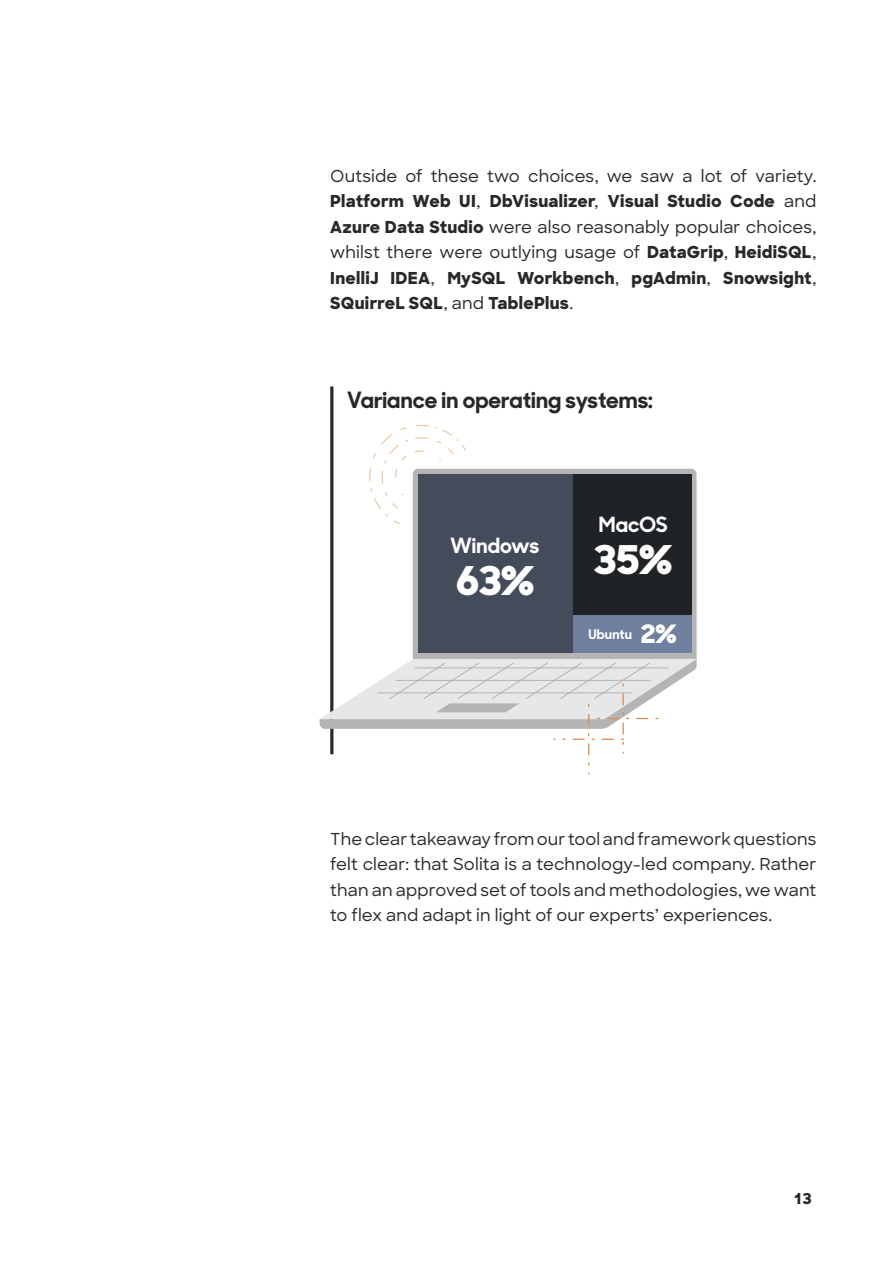
<style>
.page{position:relative;width:893px;height:1263px;background:#fff}
.page>*{position:absolute;margin:0;border:0;box-sizing:border-box;transform-origin:0 0}
.t1{font:800 39.6px "Sharp Sans Display No 1";color:#fff}
.t2{font:800 25.35px "Sharp Sans Display No 1";color:#fff}
.t3{font:700 22.5px "Sharp Sans Display No 1";letter-spacing:.005em;color:#282828}
.t4{font:700 21px "Sharp Sans Display No 1";letter-spacing:.005em;color:#fff}
.t5{font:800 16.5px/25.5px "Sharp Sans";letter-spacing:.015em;color:#282828;text-align:justify}
.t6{font:500 16.5px/25.5px "Sharp Sans";letter-spacing:.005em;color:#282828;text-align:justify}
.t7{font:800 15px "Sharp Sans";color:#282828}
.t8{font:700 13.5px "Sharp Sans Display No 1";letter-spacing:.02em;color:#fff}
.s1{font-weight:500}
</style>
<div class="page">
<hr style="left:330px;top:386px;width:3px;height:368px;background:#282828">
<svg style="left:369px;top:424px;width:98px;height:119px"></svg>
<div style="left:413px;top:469px;width:283px;height:190px;background:#b4b4b4"></div>
<div style="left:418px;top:474px;width:155px;height:179px;background:#444b5b"></div>
<div style="left:573px;top:474px;width:118px;height:141px;background:#202326"></div>
<div style="left:573px;top:615px;width:118px;height:38px;background:#6f7f9d"></div>
<svg style="left:320px;top:659px;width:377px;height:115px"></svg>
<p class="t5" style="left:330px;top:162px;width:488px"><span class="s1">Outside of these two choices, we saw a lot of variety.<br></span>Platform Web UI<span class="s1">,</span> DbVisualizer<span class="s1">,</span> Visual Studio Code <span class="s1">and </span>Azure Data Studio <span class="s1">were also reasonably popular choices, whilst there were outlying usage of</span> DataGrip<span class="s1">,</span> HeidiSQL<span class="s1">, </span>InelliJ IDEA<span class="s1">,</span> MySQL Workbench<span class="s1">,</span> pgAdmin<span class="s1">,</span> Snowsight<span class="s1">, </span>SQuirreL SQL<span class="s1">, and</span> TablePlus<span class="s1">.</span></p>
<h3 class="t3" style="left:347px;top:381px;width:307px">Variance in operating systems:</h3>
<p class="t4" style="left:451px;top:528px;width:90px">Windows</p>
<h1 class="t1" style="left:456px;top:552px;width:80px">63%</h1>
<p class="t4" style="left:599px;top:507px;width:70px">MacOS</p>
<h1 class="t1" style="left:593px;top:530px;width:81px">35%</h1>
<p class="t8" style="left:588px;top:623px;width:45px">Ubuntu</p>
<h2 class="t2" style="left:641px;top:615px;width:38px">2%</h2>
<p class="t6" style="left:330px;top:825px;width:488px">The clear takeaway from our tool and framework questions felt clear: that Solita is a technology-led company. Rather than an approved set of tools and methodologies, we want to flex and adapt in light of our experts’ experiences.</p>
<p class="t7" style="left:794px;top:1187px;width:19px">13</p>
</div>
